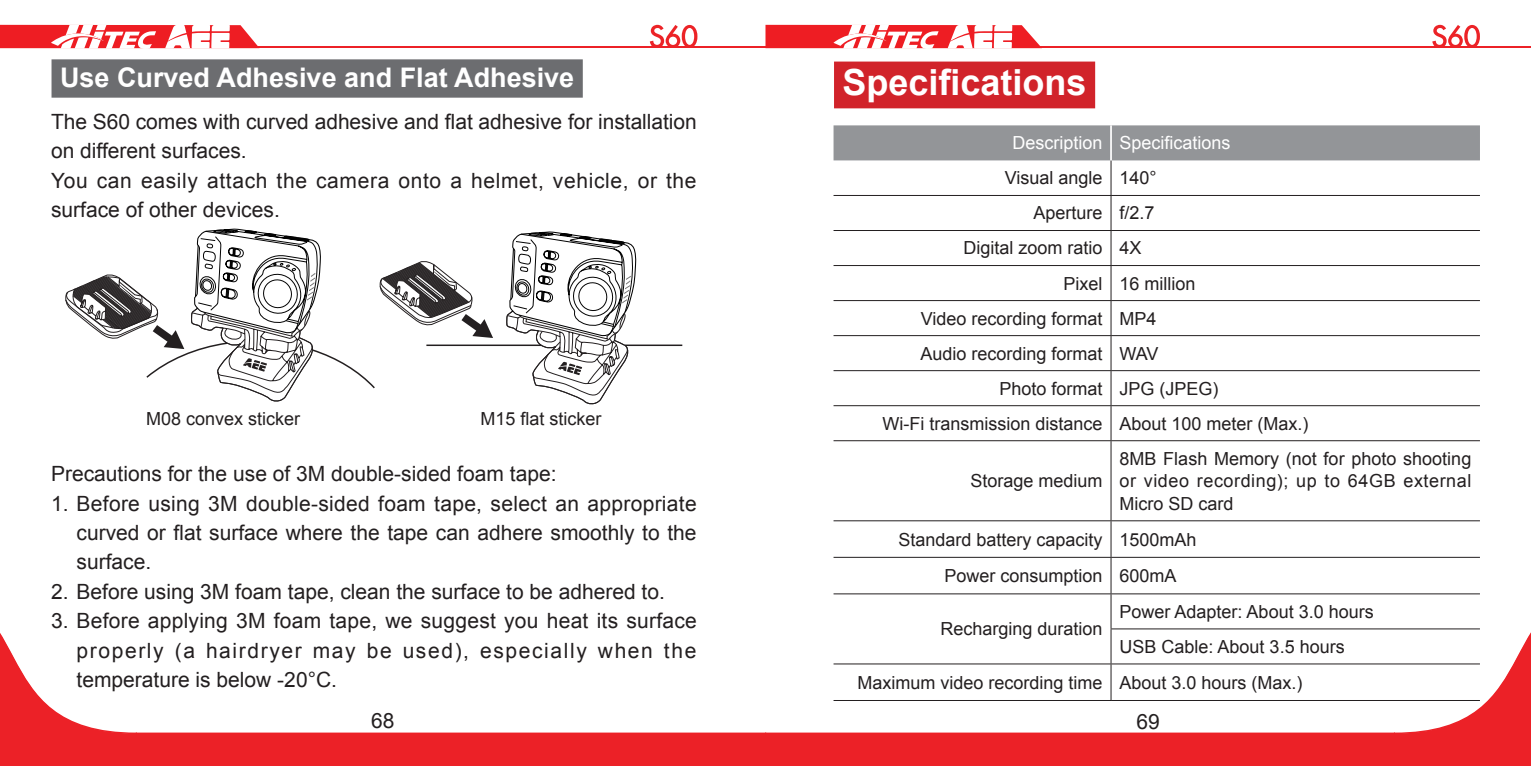
<style>
.page{position:relative;width:1531px;height:766px;background:#fff}
.page>*{position:absolute;margin:0;border:0;box-sizing:border-box;transform-origin:0 0}
.t1{font:700 36px "Arial";color:#fff}
.t2{font:700 27px "Arial";color:#fff}
.t3{font:21px/29.4px "Arial";color:#231f20;text-align:justify}
.t4{font:18px/22.5px "Arial";color:#231f20;text-align:justify}
.t5{font:18px "Arial";color:#fff}
</style>
<div class="page">
<hr style="left:30px;top:46px;width:1501px;height:2px;background:#ec2127">
<svg style="left:0;top:25px;width:259px;height:24px"></svg>
<svg style="left:0;top:581px;width:1531px;height:184px"></svg>
<svg style="left:765px;top:25px;width:277px;height:24px"></svg>
<svg style="left:1432px;top:25px;width:48px;height:21px"></svg>
<svg style="left:650px;top:25px;width:47px;height:21px"></svg>
<div style="left:52px;top:59px;width:531px;height:39px;background:#6c6d70"></div>
<hr style="left:625px;top:344px;width:57px;height:2px;background:#231f20">
<hr style="left:426px;top:344px;width:115px;height:2px;background:#231f20">
<svg style="left:65px;top:228px;width:428px;height:174px"></svg>
<svg style="left:506px;top:231px;width:131px;height:173px"></svg>
<div style="left:834px;top:62px;width:261px;height:46px;background:#d1232a"></div>
<div style="left:833px;top:125px;width:647px;height:35px;background:#939598"></div>
<hr style="left:1110px;top:160px;width:1px;height:35px;background:#231f20">
<hr style="left:833px;top:195px;width:278px;height:1px;background:#231f20">
<hr style="left:1111px;top:195px;width:369px;height:1px;background:#231f20">
<hr style="left:1110px;top:196px;width:1px;height:34px;background:#231f20">
<hr style="left:833px;top:230px;width:278px;height:1px;background:#231f20">
<hr style="left:1111px;top:230px;width:369px;height:1px;background:#231f20">
<hr style="left:1110px;top:231px;width:1px;height:34px;background:#231f20">
<hr style="left:833px;top:265px;width:278px;height:1px;background:#231f20">
<hr style="left:1111px;top:265px;width:369px;height:1px;background:#231f20">
<hr style="left:1110px;top:266px;width:1px;height:34px;background:#231f20">
<hr style="left:833px;top:300px;width:278px;height:1px;background:#231f20">
<hr style="left:1111px;top:300px;width:369px;height:1px;background:#231f20">
<hr style="left:1110px;top:301px;width:1px;height:34px;background:#231f20">
<hr style="left:833px;top:335px;width:278px;height:1px;background:#231f20">
<hr style="left:1111px;top:335px;width:369px;height:1px;background:#231f20">
<hr style="left:1110px;top:336px;width:1px;height:34px;background:#231f20">
<hr style="left:833px;top:370px;width:278px;height:1px;background:#231f20">
<hr style="left:1111px;top:370px;width:369px;height:1px;background:#231f20">
<hr style="left:1110px;top:371px;width:1px;height:34px;background:#231f20">
<hr style="left:833px;top:405px;width:278px;height:1px;background:#231f20">
<hr style="left:1111px;top:405px;width:369px;height:1px;background:#231f20">
<hr style="left:1110px;top:406px;width:1px;height:34px;background:#231f20">
<hr style="left:833px;top:440px;width:278px;height:1px;background:#231f20">
<hr style="left:1111px;top:440px;width:369px;height:1px;background:#231f20">
<hr style="left:1110px;top:441px;width:1px;height:79px;background:#231f20">
<hr style="left:833px;top:520px;width:278px;height:1px;background:#231f20">
<hr style="left:1111px;top:520px;width:369px;height:1px;background:#231f20">
<hr style="left:1110px;top:521px;width:1px;height:35px;background:#231f20">
<hr style="left:1110px;top:557px;width:1px;height:36px;background:#231f20">
<hr style="left:833px;top:556px;width:278px;height:1px;background:#231f20">
<hr style="left:833px;top:593px;width:278px;height:1px;background:#231f20">
<hr style="left:1111px;top:556px;width:369px;height:1px;background:#231f20">
<hr style="left:1111px;top:593px;width:369px;height:1px;background:#231f20">
<hr style="left:1110px;top:594px;width:1px;height:34px;background:#231f20">
<hr style="left:1110px;top:628px;width:370px;height:1px;background:#231f20">
<hr style="left:1110px;top:629px;width:1px;height:34px;background:#231f20">
<hr style="left:833px;top:663px;width:278px;height:1px;background:#231f20">
<hr style="left:1111px;top:663px;width:369px;height:1px;background:#231f20">
<hr style="left:1110px;top:664px;width:1px;height:35px;background:#231f20">
<hr style="left:833px;top:699px;width:278px;height:1px;background:#231f20">
<hr style="left:1111px;top:699px;width:369px;height:1px;background:#231f20">
<hr style="left:1110px;top:125px;width:2px;height:35px;background:#fff">
<p class="t2" style="left:60px;top:59px;width:516px">Use Curved Adhesive and Flat Adhesive</p>
<p class="t3" style="left:51px;top:107px;width:647px;text-align:left">The S60 comes with curved adhesive and flat adhesive for installation on different surfaces.<br>You can easily attach the camera onto a helmet, vehicle, or the surface of other devices.</p>
<p class="t4" style="left:146px;top:408px;width:156px">M08 convex sticker</p>
<p class="t4" style="left:480px;top:408px;width:123px">M15 flat sticker</p>
<p class="t3" style="left:51px;top:459px;width:507px">Precautions for the use of 3M double-sided foam tape:</p>
<p class="t3" style="left:77px;top:488px;width:622px;text-indent:-26px">1. Before using 3M double-sided foam tape, select an appropriate curved or flat surface where the tape can adhere smoothly to the surface.</p>
<p class="t3" style="left:51px;top:576px;width:615px">2. Before using 3M foam tape, clean the surface to be adhered to.</p>
<p class="t3" style="left:77px;top:606px;width:622px;text-indent:-26px">3. Before applying 3M foam tape, we suggest you heat its surface properly (a hairdryer may be used), especially when the temperature is below -20°C.</p>
<h1 class="t1" style="left:842px;top:58px;width:246px">Specifications</h1>
<p class="t5" style="left:1012px;top:131px;width:220px">Description Specifications</p>
<p class="t4" style="left:1005px;top:167px;width:153px">Visual angle 140°</p>
<p class="t4" style="left:1033px;top:202px;width:123px">Aperture f/2.7</p>
<p class="t4" style="left:963px;top:237px;width:180px">Digital zoom ratio 4X</p>
<p class="t4" style="left:1063px;top:272px;width:134px">Pixel 16 million</p>
<p class="t4" style="left:921px;top:307px;width:237px">Video recording format MP4</p>
<p class="t4" style="left:920px;top:342px;width:240px">Audio recording format WAV</p>
<p class="t4" style="left:999px;top:377px;width:221px">Photo format JPG (JPEG)</p>
<p class="t4" style="left:882px;top:412px;width:428px">Wi-Fi transmission distance About 100 meter (Max.)</p>
<p class="t4" style="left:1119px;top:447px;width:353px">8MB Flash Memory (not for photo shooting or video recording); up to 64GB external Micro SD card</p>
<p class="t4" style="left:944px;top:521px;width:254px;line-height:36.6px;text-indent:-46px">Standard battery capacity 1500mAh<br>Power consumption 600mA</p>
<p class="t4" style="left:940px;top:617px;width:164px">Recharging duration</p>
<p class="t4" style="left:970px;top:469px;width:134px">Storage medium</p>
<p class="t4" style="left:1119px;top:600px;width:256px">Power Adapter: About 3.0 hours</p>
<p class="t4" style="left:1119px;top:635px;width:227px">USB Cable: About 3.5 hours</p>
<p class="t4" style="left:857px;top:671px;width:447px">Maximum video recording time About 3.0 hours (Max.)</p>
<p class="t3" style="left:371px;top:706px;width:25px">68</p>
<p class="t3" style="left:1136px;top:706px;width:25px">69</p>
</div>
